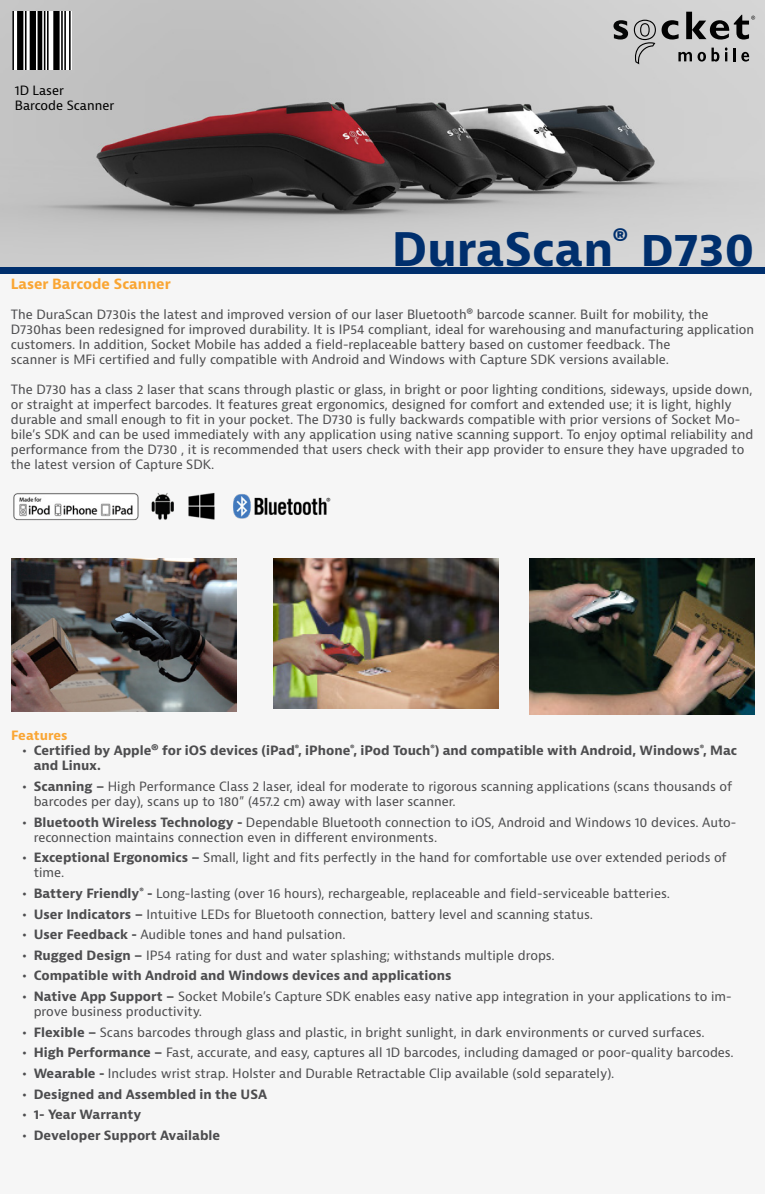
<style>
.page{position:relative;width:765px;height:1204px;background:#fff}
.page>*{position:absolute;margin:0;border:0;box-sizing:border-box;transform-origin:0 0}
.t1{font:700 45px "Bernina Sans";color:#002f6d}
.t2{font:700 13.75px "Bernina Sans";color:#faa634}
.t3{font:12.5px/15px "Bernina Sans";color:#4d4d4f}
.t4{font:700 12.5px/15px "Bernina Sans";color:#4d4d4f}
.t5{font:12.5px/15px "Bernina Sans";color:#000}
.t6{font:700 12.5px "Bernina Sans";letter-spacing:-.005em;color:#faa634}
.s1{font-weight:700}
</style>
<div class="page">
<div style="left:0;top:243px;width:765px;height:951px;background:#f6f6f6"></div>
<img style="left:13px;top:492px;width:318px;height:29px">
<img style="left:11px;top:559px;width:225px;height:152px">
<img style="left:0;top:0;width:765px;height:268px">
<img style="left:274px;top:559px;width:225px;height:150px">
<img style="left:529px;top:559px;width:225px;height:156px">
<svg style="left:613px;top:20px;width:15px;height:20px"></svg>
<svg style="left:662px;top:20px;width:17px;height:20px"></svg>
<svg style="left:634px;top:20px;width:22px;height:44px"></svg>
<svg style="left:678px;top:52px;width:14px;height:9px"></svg>
<svg style="left:698px;top:52px;width:8px;height:10px"></svg>
<svg style="left:712px;top:48px;width:7px;height:14px"></svg>
<svg style="left:725px;top:47px;width:2px;height:14px"></svg>
<svg style="left:733px;top:48px;width:16px;height:14px"></svg>
<svg style="left:686px;top:12px;width:69px;height:28px;background:#878787"></svg>
<img style="left:13px;top:12px;width:58px;height:58px">
<div style="left:0;top:268px;width:765px;height:6px;background:#002f6d"></div>
<p class="t5" style="left:15px;top:83px;width:101px">1D Laser<br>Barcode Scanner</p>
<h1 class="t1" style="left:392px;top:220px;width:365px">DuraScan<sup>®</sup> D730</h1>
<p class="t2" style="left:11px;top:275px;width:161px">Laser Barcode Scanner</p>
<p class="t3" style="left:11px;top:307px;width:745px">The DuraScan D730is the latest and improved version of our laser Bluetooth® barcode scanner. Built for mobility, the D730has been redesigned for improved durability. It is IP54 compliant, ideal for warehousing and manufacturing application customers. In addition, Socket Mobile has added a field-replaceable battery based on customer feedback. The<br>scanner is MFi certified and fully compatible with Android and Windows with Capture SDK versions available.</p>
<p class="t3" style="left:11px;top:382px;width:744px">The D730 has a class 2 laser that scans through plastic or glass, in bright or poor lighting conditions, sideways, upside down, or straight at imperfect barcodes. It features great ergonomics, designed for comfort and extended use; it is light, highly durable and small enough to fit in your pocket. The D730 is fully backwards compatible with prior versions of Socket Mo&shy;bile’s SDK and can be used immediately with any application using native scanning support. To enjoy optimal reliability and performance from the D730 , it is recommended that users check with their app provider to ensure they have upgraded to the latest version of Capture SDK.</p>
<p class="t6" style="left:11px;top:728px;width:58px">Features</p>
<p class="t4" style="left:34px;top:743px;width:705px;text-indent:-11px">• Certified by Apple® for iOS devices (iPad<sup>®</sup>, iPhone<sup>®</sup>, iPod Touch<sup>®</sup>) and compatible with Android, Windows<sup>®</sup>, Mac and Linux.</p>
<p class="t3" style="left:34px;top:779px;width:700px;text-indent:-11px"><span class="s1">• Scanning –</span> High Performance Class 2 laser, ideal for moderate to rigorous scanning applications (scans thousands of barcodes per day), scans up to 180” (457.2 cm) away with laser scanner.</p>
<p class="t3" style="left:34px;top:815px;width:704px;text-indent:-11px"><span class="s1">• Bluetooth Wireless Technology -</span> Dependable Bluetooth connection to iOS, Android and Windows 10 devices. Auto&shy;reconnection maintains connection even in different environments.</p>
<p class="t3" style="left:34px;top:850px;width:695px;text-indent:-11px"><span class="s1">• Exceptional Ergonomics –</span> Small, light and fits perfectly in the hand for comfortable use over extended periods of time.</p>
<p class="t3" style="left:22px;top:886px;width:649px"><span class="s1">• Battery Friendly</span><sup>®</sup> <span class="s1">-</span> Long-lasting (over 16 hours), rechargeable, replaceable and field-serviceable batteries.</p>
<p class="t3" style="left:23px;top:907px;width:572px"><span class="s1">• User Indicators –</span> Intuitive LEDs for Bluetooth connection, battery level and scanning status.</p>
<p class="t3" style="left:23px;top:927px;width:325px"><span class="s1">• User Feedback -</span> Audible tones and hand pulsation.</p>
<p class="t3" style="left:23px;top:948px;width:534px"><span class="s1">• Rugged Design –</span> IP54 rating for dust and water splashing; withstands multiple drops.</p>
<p class="t4" style="left:23px;top:968px;width:431px">• Compatible with Android and Windows devices and applications</p>
<p class="t3" style="left:34px;top:989px;width:699px;text-indent:-11px"><span class="s1">• Native App Support –</span> Socket Mobile’s Capture SDK enables easy native app integration in your applications to im&shy;prove business productivity.</p>
<p class="t3" style="left:23px;top:1025px;width:684px"><span class="s1">• Flexible –</span> Scans barcodes through glass and plastic, in bright sunlight, in dark environments or curved surfaces.</p>
<p class="t3" style="left:23px;top:1045px;width:713px"><span class="s1">• High Performance –</span> Fast, accurate, and easy, captures all 1D barcodes, including damaged or poor-quality barcodes.</p>
<p class="t3" style="left:23px;top:1066px;width:593px"><span class="s1">• Wearable -</span> Includes wrist strap. Holster and Durable Retractable Clip available (sold separately).</p>
<p class="t4" style="left:23px;top:1087px;width:246px">• Designed and Assembled in the USA</p>
<p class="t4" style="left:23px;top:1107px;width:120px">• 1- Year Warranty</p>
<p class="t4" style="left:23px;top:1128px;width:199px">• Developer Support Available</p>
</div>
